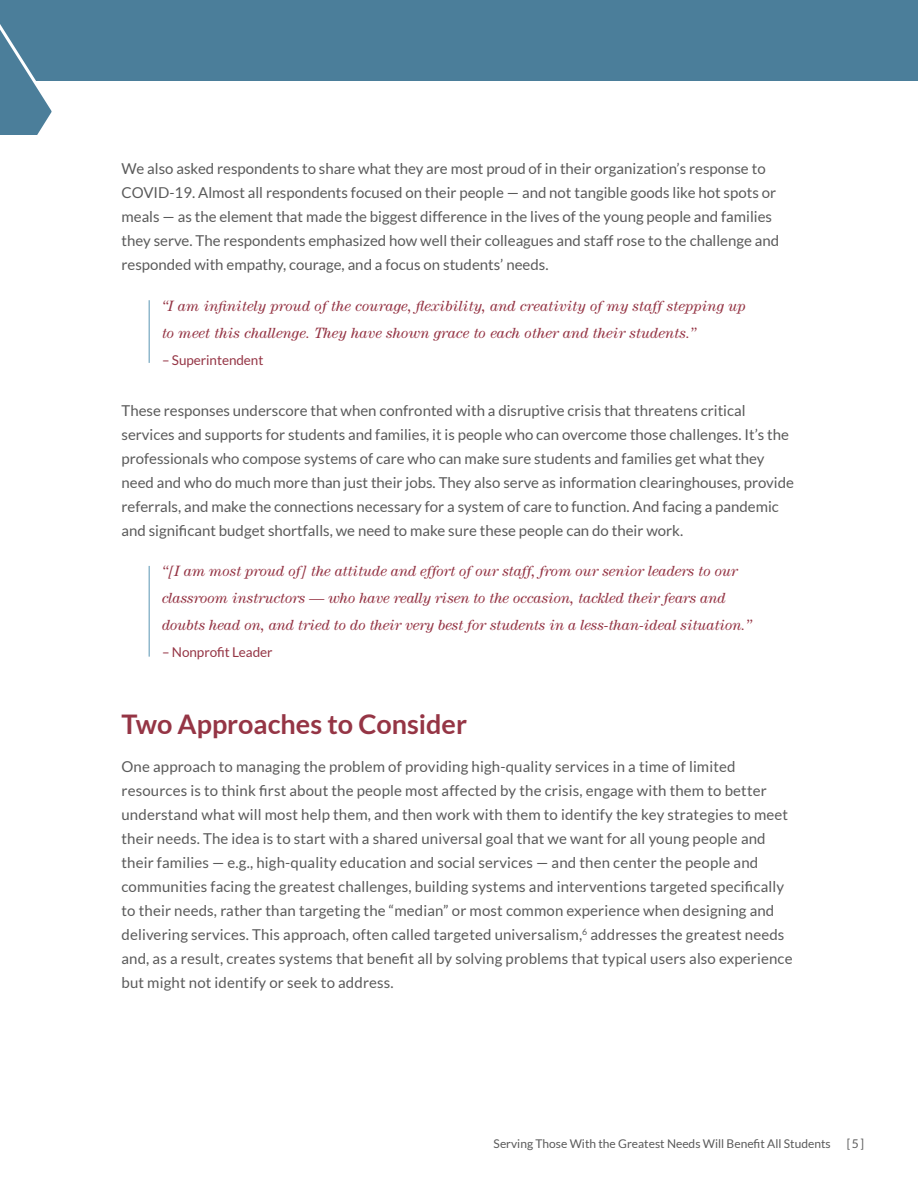
<style>
.page{position:relative;width:918px;height:1188px;background:#fff}
.page>*{position:absolute;margin:0;border:0;box-sizing:border-box;transform-origin:0 0}
.SectionHead{font:700 27px "Lato";color:#953545}
.BodyCopy{font:15px/24px "Lato";color:#5a5a5a}
.Pullquote{font:italic 15px/27px "Century Std";letter-spacing:-.01em;color:#953545}
.Pullquote-2{font:13.5px "Lato";letter-spacing:-.005em;color:#953545}
.t1{font:12px "Lato";color:#5a5a5a}
</style>
<div class="page">
<div style="left:56px;top:0;width:862px;height:81px;background:#4b7e9a"></div>
<svg style="left:0;top:0;width:56px;height:135px;background:#608da5"></svg>
<hr style="left:148px;top:300px;width:2px;height:63px;background:#90b8cc">
<hr style="left:148px;top:566px;width:2px;height:91px;background:#90b8cc">
<p class="BodyCopy" style="left:122px;top:157px;width:659px">We also asked respondents to share what they are most proud of in their organization’s response to COVID-19. Almost all respondents focused on their people — and not tangible goods like hot spots or meals — as the element that made the biggest difference in the lives of the young people and families they serve. The respondents emphasized how well their colleagues and staff rose to the challenge and responded with empathy, courage, and a focus on students’ needs.</p>
<p class="Pullquote" style="left:162px;top:292px;width:585px">“I am infinitely proud of the courage, flexibility, and creativity of my staff stepping up to meet this challenge. They have shown grace to each other and their students.”</p>
<p class="Pullquote-2" style="left:162px;top:352px;width:103px">– Superintendent</p>
<p class="BodyCopy" style="left:122px;top:398px;width:674px">These responses underscore that when confronted with a disruptive crisis that threatens critical services and supports for students and families, it is people who can overcome those challenges. It’s the professionals who compose systems of care who can make sure students and families get what they need and who do much more than just their jobs. They also serve as information clearinghouses, provide referrals, and make the connections necessary for a system of care to function. And facing a pandemic and significant budget shortfalls, we need to make sure these people can do their work.</p>
<p class="Pullquote" style="left:162px;top:557px;width:591px">“[I am most proud of] the attitude and effort of our staff, from our senior leaders to our classroom instructors — who have really risen to the occasion, tackled their fears and doubts head on, and tried to do their very best for students in a less-than-ideal situation.”</p>
<p class="Pullquote-2" style="left:162px;top:645px;width:112px">– Nonprofit Leader</p>
<p class="SectionHead" style="left:122px;top:709px;width:347px">Two Approaches to Consider</p>
<p class="BodyCopy" style="left:122px;top:754px;width:673px">One approach to managing the problem of providing high-quality services in a time of limited resources is to think first about the people most affected by the crisis, engage with them to better understand what will most help them, and then work with them to identify the key strategies to meet their needs. The idea is to start with a shared universal goal that we want for all young people and their families — e.g., high-quality education and social services — and then center the people and communities facing the greatest challenges, building systems and interventions targeted specifically to their needs, rather than targeting the “median” or most common experience when designing and delivering services. This approach, often called targeted universalism,<sup>6</sup> addresses the greatest needs and, as a result, creates systems that benefit all by solving problems that typical users also experience but might not identify or seek to address.</p>
<p class="t1" style="left:494px;top:1136px;width:339px">Serving Those With the Greatest Needs Will Benefit All Students</p>
<p class="t1" style="left:847px;top:1136px;width:19px">[5]</p>
</div>
